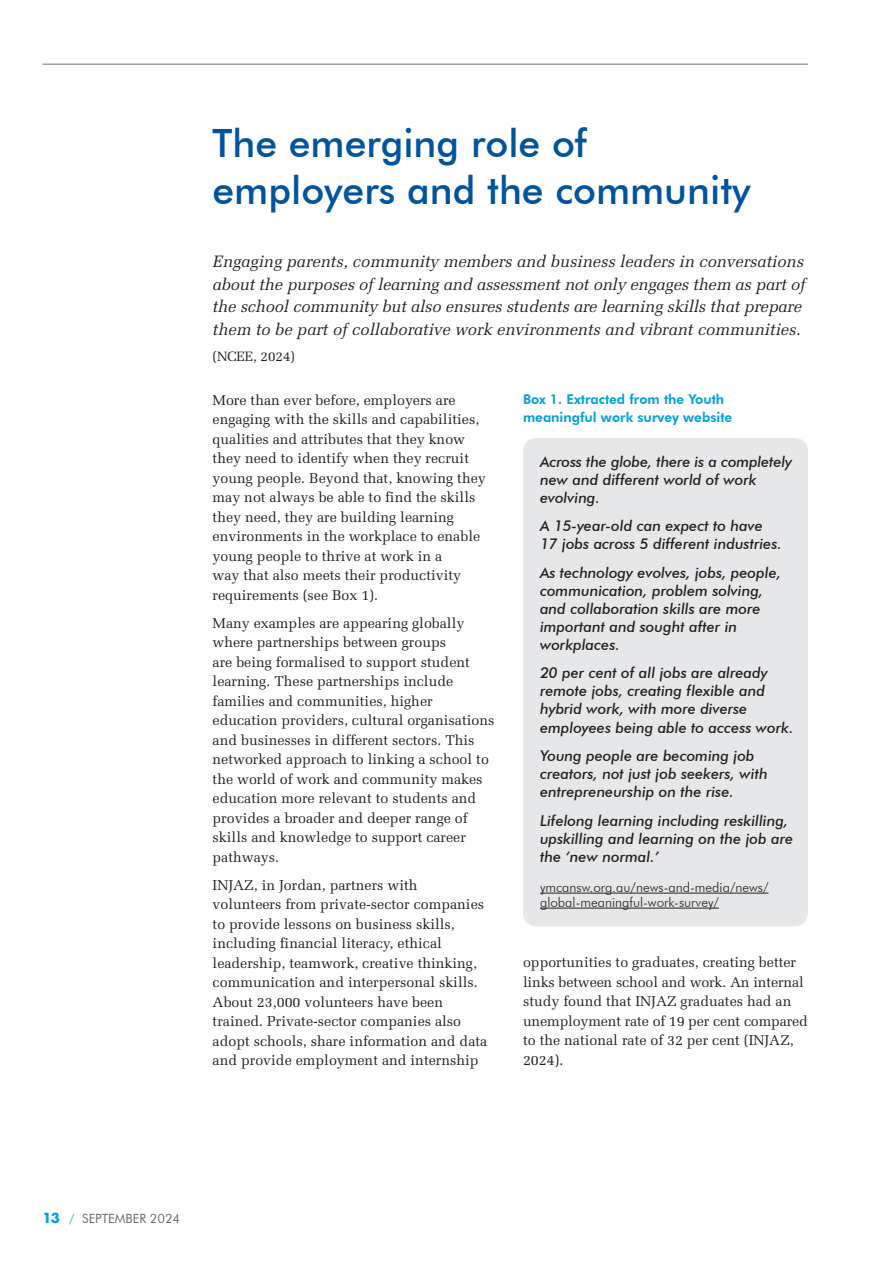
<style>
.page{position:relative;width:893px;height:1263px;background:#fff}
.page>*{position:absolute;margin:0;border:0;box-sizing:border-box;transform-origin:0 0}
.t1{font:500 39px/46.5px "Futura BT";color:#01539e}
.t2{font:italic 16.5px/22.5px "Melior";color:#231f20}
.t3{font:italic 500 15px/18px "Futura BT";color:#231f20}
.t4{font:14.25px/19.5px "Melior";color:#231f20}
.t5{font:300 13.5px/15px "Futura BT";color:#231f20}
.t6{font:800 13.5px/17.2px "Futura BT";color:#00a1e3}
.t7{font:13.5px "Melior";color:#231f20}
.t8{font:12.75px "Futura BT";color:#6c6d70}
.s1{font-family:"Futura";font-weight:700;font-size:13.5px;color:#00a1e3}
.s2{color:#1fb5ea}
</style>
<div class="page">
<div style="left:523px;top:438px;width:285px;height:488px;background:#e6e7e9;border-radius:13px"></div>
<hr style="left:540px;top:893px;width:228px;height:1px;background:#231f20">
<hr style="left:540px;top:908px;width:179px;height:1px;background:#231f20">
<hr style="left:43px;top:64px;width:765px;height:1px;background:#6c6d70">
<h1 class="t1" style="left:213px;top:120px;width:539px">The emerging role of employers and the community</h1>
<p class="t2" style="left:213px;top:251px;width:594px">Engaging parents, community members and business leaders in conversations about the purposes of learning and assessment not only engages them as part of the school community but also ensures students are learning skills that prepare them to be part of collaborative work environments and vibrant communities.</p>
<p class="t7" style="left:213px;top:349px;width:84px">(NCEE, 2024)</p>
<p class="t4" style="left:213px;top:390px;width:275px">More than ever before, employers are engaging with the skills and capabilities, qualities and attributes that they know they need to identify when they recruit young people. Beyond that, knowing they may not always be able to find the skills they need, they are building learning environments in the workplace to enable young people to thrive at work in a<br>way that also meets their productivity requirements (see Box 1).</p>
<p class="t4" style="left:213px;top:613px;width:283px">Many examples are appearing globally where partnerships between groups<br>are being formalised to support student learning. These partnerships include families and communities, higher education providers, cultural organisations and businesses in different sectors. This networked approach to linking a school to the world of work and community makes education more relevant to students and provides a broader and deeper range of skills and knowledge to support career pathways.</p>
<p class="t4" style="left:213px;top:875px;width:276px">INJAZ, in Jordan, partners with volunteers from private-sector companies to provide lessons on business skills, including financial literacy, ethical leadership, teamwork, creative thinking, communication and interpersonal skills.<br>About 23,000 volunteers have been trained. Private-sector companies also adopt schools, share information and data and provide employment and internship</p>
<p class="t6" style="left:523px;top:391px;width:211px">Box 1. Extracted from the Youth meaningful work survey website</p>
<p class="t3" style="left:540px;top:452px;width:253px">Across the globe, there is a completely new and different world of work evolving.</p>
<p class="t3" style="left:540px;top:517px;width:243px">A 15-year-old can expect to have<br>17 jobs across 5 different industries.</p>
<p class="t3" style="left:540px;top:563px;width:243px">As technology evolves, jobs, people, communication, problem solving, and collaboration skills are more important and sought after in workplaces.</p>
<p class="t3" style="left:540px;top:664px;width:255px">20 per cent of all jobs are already remote jobs, creating flexible and hybrid work, with more diverse employees being able to access work.</p>
<p class="t3" style="left:540px;top:747px;width:229px">Young people are becoming job creators, not just job seekers, with entrepreneurship on the rise.</p>
<p class="t3" style="left:540px;top:811px;width:255px">Lifelong learning including reskilling, upskilling and learning on the job are the ‘new normal.’</p>
<p class="t5" style="left:540px;top:879px;width:230px">ymcansw.org.au/news-and-media/news/ global-meaningful-work-survey/</p>
<p class="t4" style="left:523px;top:953px;width:286px">opportunities to graduates, creating better links between school and work. An internal study found that INJAZ graduates had an unemployment rate of 19 per cent compared to the national rate of 32 per cent (INJAZ, 2024).</p>
<p class="t8" style="left:43px;top:1211px;width:139px"><span class="s1">13</span> <span class="s2">/</span> SEPTEMBER 2024</p>
</div>
